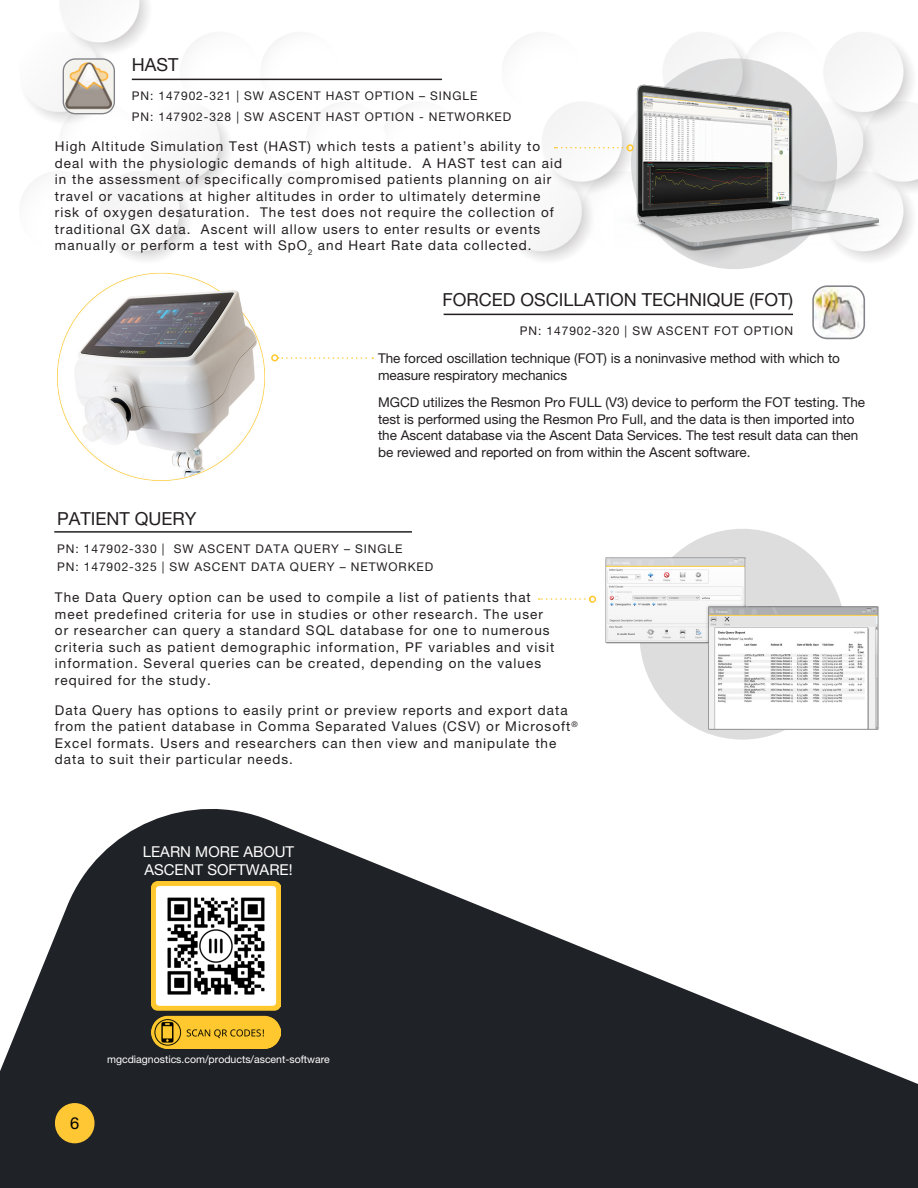
<style>
.page{position:relative;width:918px;height:1188px;background:#fff}
.page>*{position:absolute;margin:0;border:0;box-sizing:border-box;transform-origin:0 0}
.bodyhead_-_all_caps_brown{font:18px "Helvetica Neue LT Pro";color:#231f20}
.t1{font:16.5px "Helvetica Neue LT Pro";color:#000}
.Body_Text{font:15px/18px "Helvetica Neue LT Pro";color:#fff}
.bodyhead_-_all_caps_brown-2{font:13.5px/16.5px "Helvetica Neue LT Pro";letter-spacing:.075em;color:#231f20}
.bodyhead_-_all_caps_brown-3{font:13.5px/16.5px "Helvetica Neue LT Pro";color:#231f20}
.bodycopy_-_cool_grey{font:13.5px/16.5px "Helvetica Neue LT Pro";color:#231f20}
.bodyhead_-_all_caps_brown-4{font:12px/18px "Helvetica Neue LT Pro";letter-spacing:.075em;color:#231f20}
.Body_Text-2{font:10.5px "Helvetica Neue LT Pro";color:#fff}
</style>
<div class="page">
<img style="left:29px;top:0;width:889px;height:359px">
<svg style="left:0;top:809px;width:918px;height:379px;fill:#1f2226"></svg>
<div style="left:55px;top:1103px;width:40px;height:40px;background:#ffc734;border-radius:20px"></div>
<hr style="left:132px;top:79px;width:310px;height:1px;background:#231f20">
<img style="left:63px;top:59px;width:51px;height:55px">
<div style="left:63px;top:58px;width:52px;height:56px;border:1px solid #828388;border-radius:12px"></div>
<img style="left:571px;top:38px;width:326px;height:251px">
<div style="left:639px;top:529px;width:206px;height:211px;background:#ddddde;border-radius:50%"></div>
<img style="left:605px;top:555px;width:274px;height:174px">
<hr style="left:54px;top:531px;width:358px;height:2px;background:#231f20">
<img style="left:813px;top:286px;width:51px;height:52px">
<div style="left:812px;top:285px;width:53px;height:54px;border:2px solid #828388;border-radius:14px"></div>
<img style="left:36px;top:272px;width:249px;height:209px">
<img style="left:151px;top:881px;width:129px;height:168px">
<img style="left:157px;top:888px;width:117px;height:117px">
<svg style="left:555px;top:147px;width:72px;height:1px"></svg>
<div style="left:627px;top:144px;width:7px;height:7px;border:2px solid #fec82d;border-radius:50%"></div>
<svg style="left:539px;top:598px;width:50px;height:2px"></svg>
<div style="left:589px;top:596px;width:7px;height:7px;border:2px solid #fec82d;border-radius:50%"></div>
<svg style="left:278px;top:357px;width:95px;height:2px"></svg>
<div style="left:271px;top:354px;width:7px;height:7px;border:2px solid #fec82d;border-radius:50%"></div>
<hr style="left:444px;top:314px;width:349px;height:1px;background:#231f20">
<p class="bodyhead_-_all_caps_brown" style="left:132px;top:54px;width:48px">HAST</p>
<p class="bodyhead_-_all_caps_brown-4" style="left:132px;top:86px;width:347px">PN: 147902-321 | SW ASCENT HAST OPTION – SINGLE</p>
<p class="bodyhead_-_all_caps_brown-4" style="left:132px;top:107px;width:381px">PN: 147902-328 | SW ASCENT HAST OPTION - NETWORKED</p>
<p class="bodyhead_-_all_caps_brown-2" style="left:55px;top:138px;width:509px">High Altitude Simulation Test (HAST) which tests a patient’s ability to deal with the physiologic demands of high altitude. A HAST test can aid in the assessment of specifically compromised patients planning on air travel or vacations at higher altitudes in order to ultimately determine risk of oxygen desaturation. The test does not require the collection of traditional GX data. Ascent will allow users to enter results or events manually or perform a test with SpO<sub>2</sub> and Heart Rate data collected.</p>
<p class="bodyhead_-_all_caps_brown" style="left:442px;top:289px;width:352px">FORCED OSCILLATION TECHNIQUE (FOT)</p>
<p class="bodyhead_-_all_caps_brown-4" style="left:520px;top:321px;width:275px">PN: 147902-320 | SW ASCENT FOT OPTION</p>
<p class="bodycopy_-_cool_grey" style="left:378px;top:350px;width:464px">The forced oscillation technique (FOT) is a noninvasive method with which to measure respiratory mechanics</p>
<p class="bodyhead_-_all_caps_brown-3" style="left:378px;top:394px;width:489px">MGCD utilizes the Resmon Pro FULL (V3) device to perform the FOT testing. The test is performed using the Resmon Pro Full, and the data is then imported into the Ascent database via the Ascent Data Services. The test result data can then be reviewed and reported on from within the Ascent software.</p>
<p class="bodyhead_-_all_caps_brown" style="left:57px;top:507px;width:141px">PATIENT QUERY</p>
<p class="bodyhead_-_all_caps_brown-4" style="left:57px;top:540px;width:378px">PN: 147902-330 | SW ASCENT DATA QUERY – SINGLE<br>PN: 147902-325 | SW ASCENT DATA QUERY – NETWORKED</p>
<p class="bodyhead_-_all_caps_brown-2" style="left:55px;top:589px;width:501px">The Data Query option can be used to compile a list of patients that meet predefined criteria for use in studies or other research. The user or researcher can query a standard SQL database for one to numerous criteria such as patient demographic information, PF variables and visit information. Several queries can be created, depending on the values required for the study.</p>
<p class="bodyhead_-_all_caps_brown-2" style="left:55px;top:701px;width:524px">Data Query has options to easily print or preview reports and export data from the patient database in Comma Separated Values (CSV) or Microsoft<sup>® </sup>Excel formats. Users and researchers can then view and manipulate the data to suit their particular needs.</p>
<p class="Body_Text" style="left:143px;top:843px;width:153px">LEARN MORE ABOUT<br>ASCENT SOFTWARE!</p>
<p class="t1" style="left:70px;top:1113px;width:11px">6</p>
<p class="Body_Text-2" style="left:107px;top:1053px;width:224px">mgcdiagnostics.com/products/ascent-software</p>
</div>
